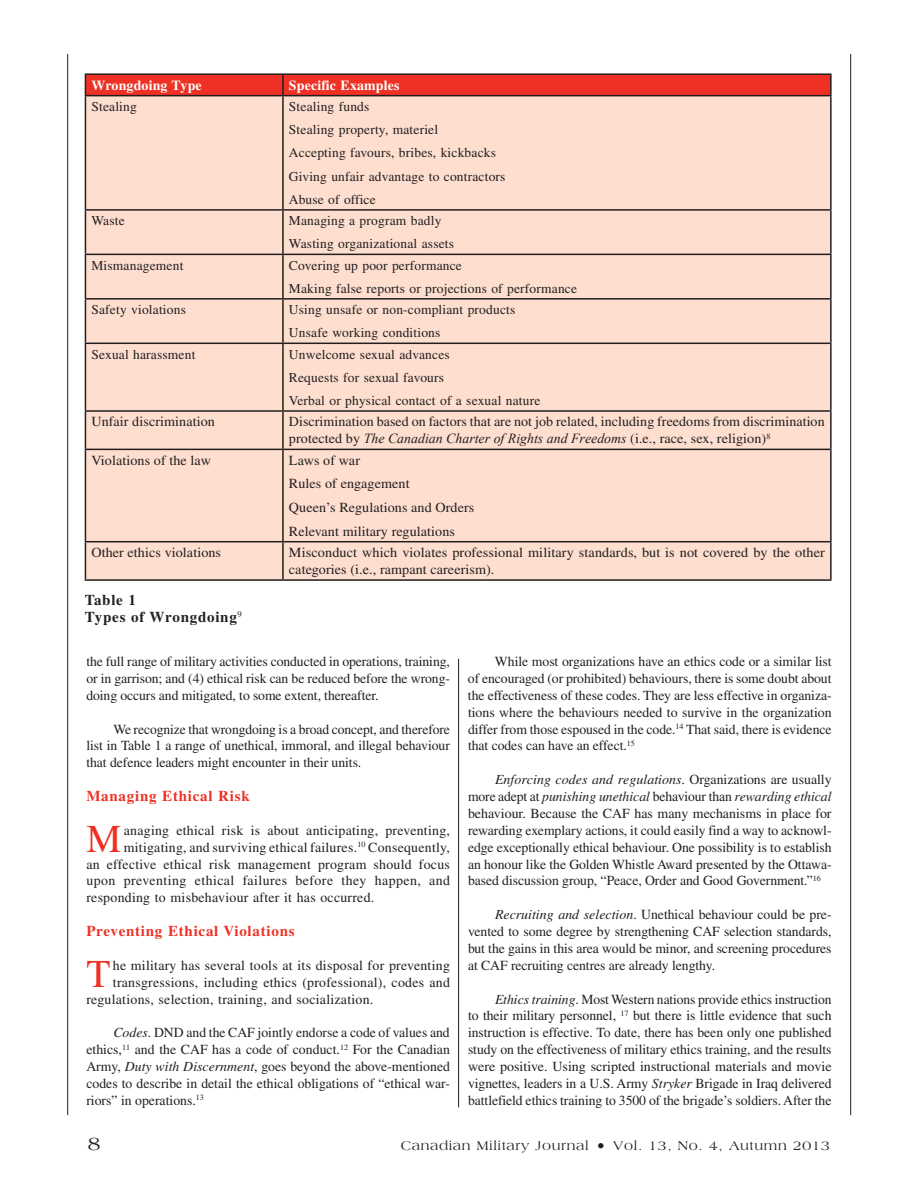
<style>
.page{position:relative;width:918px;height:1188px;background:#fff}
.page>*{position:absolute;margin:0;border:0;box-sizing:border-box;transform-origin:0 0}
.t1{font:39.3px "Times LT Std";color:#ee3124}
.t2{font:19.5px "Americana Std";color:#231f20}
.t3{font:700 15px "Times LT Std";letter-spacing:.05em;color:#ee3124}
.t4{font:700 15px/16.8px "Times LT Std";letter-spacing:.05em;color:#231f20}
.t5{font:13.8px/16.8px "Times LT Std";letter-spacing:.005em;color:#231f20;text-align:justify}
.t6{font:italic 13.8px "Times New Roman";color:#231f20}
.t7{font:13.8px "Times LT Std";letter-spacing:.03em;color:#231f20}
.t8{font:700 13.8px "Times LT Std";letter-spacing:.015em;color:#fff}
.t9{font:13.5px/23.2px "Times LT Std";letter-spacing:.01em;color:#231f20}
.t10{font:13.5px "Americana Std";letter-spacing:.05em;color:#231f20}
.s1{font-family:"Times LT Std";font-style:normal}
.s2{font-style:italic}
.s3{font-size:16.5px}
</style>
<div class="page">
<hr style="left:850px;top:54px;width:1px;height:1061px;background:#231f20">
<hr style="left:67px;top:54px;width:1px;height:1061px;background:#231f20">
<hr style="left:458px;top:659px;width:1px;height:448px;background:#231f20">
<div style="left:86px;top:96px;width:744px;height:483px;background:#fddecf"></div>
<hr style="left:85px;top:73px;width:198px;height:2px;background:#231f20">
<div style="left:85px;top:74px;width:745px;height:21px;background:#ee3124"></div>
<hr style="left:283px;top:73px;width:549px;height:2px;background:#231f20">
<hr style="left:282px;top:75px;width:2px;height:20px;background:#231f20">
<hr style="left:830px;top:75px;width:2px;height:20px;background:#231f20">
<hr style="left:85px;top:95px;width:198px;height:1px;background:#231f20">
<hr style="left:85px;top:96px;width:1px;height:113px;background:#231f20">
<hr style="left:283px;top:95px;width:549px;height:1px;background:#231f20">
<hr style="left:282px;top:96px;width:2px;height:113px;background:#231f20">
<hr style="left:830px;top:96px;width:2px;height:113px;background:#231f20">
<hr style="left:85px;top:209px;width:198px;height:2px;background:#231f20">
<hr style="left:85px;top:211px;width:1px;height:43px;background:#231f20">
<hr style="left:283px;top:209px;width:549px;height:2px;background:#231f20">
<hr style="left:282px;top:211px;width:2px;height:43px;background:#231f20">
<hr style="left:830px;top:211px;width:2px;height:43px;background:#231f20">
<hr style="left:85px;top:254px;width:198px;height:1px;background:#231f20">
<hr style="left:85px;top:255px;width:1px;height:43px;background:#231f20">
<hr style="left:283px;top:254px;width:549px;height:1px;background:#231f20">
<hr style="left:282px;top:255px;width:2px;height:43px;background:#231f20">
<hr style="left:830px;top:255px;width:2px;height:43px;background:#231f20">
<hr style="left:85px;top:298px;width:198px;height:2px;background:#231f20">
<hr style="left:85px;top:300px;width:1px;height:43px;background:#231f20">
<hr style="left:283px;top:298px;width:549px;height:2px;background:#231f20">
<hr style="left:282px;top:300px;width:2px;height:43px;background:#231f20">
<hr style="left:830px;top:300px;width:2px;height:43px;background:#231f20">
<hr style="left:85px;top:343px;width:198px;height:1px;background:#231f20">
<hr style="left:85px;top:344px;width:1px;height:66px;background:#231f20">
<hr style="left:283px;top:343px;width:549px;height:1px;background:#231f20">
<hr style="left:282px;top:344px;width:2px;height:66px;background:#231f20">
<hr style="left:830px;top:344px;width:2px;height:66px;background:#231f20">
<hr style="left:85px;top:410px;width:198px;height:2px;background:#231f20">
<hr style="left:85px;top:412px;width:1px;height:37px;background:#231f20">
<hr style="left:283px;top:410px;width:549px;height:2px;background:#231f20">
<hr style="left:282px;top:412px;width:2px;height:37px;background:#231f20">
<hr style="left:830px;top:412px;width:2px;height:37px;background:#231f20">
<hr style="left:85px;top:449px;width:198px;height:1px;background:#231f20">
<hr style="left:85px;top:450px;width:1px;height:91px;background:#231f20">
<hr style="left:283px;top:449px;width:549px;height:1px;background:#231f20">
<hr style="left:282px;top:450px;width:2px;height:91px;background:#231f20">
<hr style="left:830px;top:450px;width:2px;height:91px;background:#231f20">
<hr style="left:85px;top:541px;width:198px;height:1px;background:#231f20">
<hr style="left:85px;top:542px;width:1px;height:37px;background:#231f20">
<hr style="left:283px;top:541px;width:549px;height:1px;background:#231f20">
<hr style="left:282px;top:542px;width:2px;height:37px;background:#231f20">
<hr style="left:830px;top:542px;width:2px;height:37px;background:#231f20">
<hr style="left:85px;top:579px;width:198px;height:2px;background:#231f20">
<hr style="left:283px;top:579px;width:549px;height:2px;background:#231f20">
<p class="t8" style="left:91px;top:77px;width:112px">Wrongdoing Type</p>
<p class="t8" style="left:289px;top:77px;width:112px">Specific Examples</p>
<p class="t9" style="left:91px;top:95px;width:47px">Stealing</p>
<p class="t9" style="left:289px;top:95px;width:218px">Stealing funds<br>Stealing property, materiel<br>Accepting favours, bribes, kickbacks<br>Giving unfair advantage to contractors<br>Abuse of office</p>
<p class="t9" style="left:91px;top:209px;width:35px">Waste</p>
<p class="t9" style="left:289px;top:209px;width:167px">Managing a program badly<br>Wasting organizational assets</p>
<p class="t9" style="left:91px;top:253px;width:94px">Mismanagement</p>
<p class="t9" style="left:289px;top:253px;width:290px">Covering up poor performance<br>Making false reports or projections of performance</p>
<p class="t9" style="left:91px;top:298px;width:96px">Safety violations</p>
<p class="t9" style="left:289px;top:298px;width:228px">Using unsafe or non-compliant products<br>Unsafe working conditions</p>
<p class="t9" style="left:91px;top:342px;width:106px">Sexual harassment</p>
<p class="t9" style="left:289px;top:342px;width:253px">Unwelcome sexual advances<br>Requests for sexual favours<br>Verbal or physical contact of a sexual nature</p>
<p class="t5" style="left:91px;top:413px;width:125px">Unfair discrimination</p>
<p class="t5" style="left:289px;top:413px;width:537px">Discrimination based on factors that are not job related, including freedoms from discrimination</p>
<p class="t6" style="left:289px;top:429px;width:483px"><span class="s1">protected by</span> The Canadian Charter of Rights and Freedoms <span class="s1">(i.e., race, sex, religion)</span><sup>8</sup></p>
<p class="t5" style="left:91px;top:452px;width:121px">Violations of the law</p>
<p class="t5" style="left:289px;top:448px;width:187px;line-height:23.7px;text-align:left">Laws of war<br>Rules of engagement<br>Queen’s Regulations and Orders<br>Relevant military regulations</p>
<p class="t5" style="left:91px;top:544px;width:131px">Other ethics violations</p>
<p class="t5" style="left:289px;top:544px;width:538px">Misconduct which violates professional military standards, but is not covered by the other categories (i.e., rampant careerism).</p>
<p class="t4" style="left:85px;top:591px;width:159px">Table 1<br>Types of Wrongdoing<sup>9</sup></p>
<p class="t5" style="left:86px;top:653px;width:365px">the full range of military activities conducted in operations, training, or in garrison; and (4) ethical risk can be reduced before the wrong&shy;doing occurs and mitigated, to some extent, thereafter.</p>
<p class="t5" style="left:86px;top:721px;width:365px;text-indent:27px">We recognize that wrongdoing is a broad concept, and therefore list in Table 1 a range of unethical, immoral, and illegal behaviour that defence leaders might encounter in their units.</p>
<p class="t3" style="left:86px;top:787px;width:165px">Managing Ethical Risk</p>
<h1 class="t1" style="left:86px;top:816px;width:36px">M</h1>
<p class="t5" style="left:124px;top:822px;width:328px">anaging ethical risk is about anticipating, preventing,</p>
<p class="t5" style="left:124px;top:839px;width:328px">mitigating, and surviving ethical failures.<sup>10</sup> Consequently,</p>
<p class="t5" style="left:86px;top:856px;width:365px">an effective ethical risk management program should focus</p>
<p class="t7" style="left:86px;top:873px;width:365px">upon preventing ethical failures before they happen, and</p>
<p class="t5" style="left:86px;top:889px;width:289px">responding to misbehaviour after it has occurred.</p>
<p class="t3" style="left:86px;top:922px;width:210px">Preventing Ethical Violations</p>
<h1 class="t1" style="left:86px;top:951px;width:26px">T</h1>
<p class="t5" style="left:113px;top:957px;width:339px">he military has several tools at its disposal for preventing</p>
<p class="t5" style="left:113px;top:974px;width:339px">transgressions, including ethics (professional), codes and</p>
<p class="t5" style="left:86px;top:991px;width:289px">regulations, selection, training, and socialization.</p>
<p class="t5" style="left:86px;top:1024px;width:365px;text-indent:27px"><span class="s2">Codes</span>. DND and the CAF jointly endorse a code of values and ethics,<sup>11</sup> and the CAF has a code of conduct.<sup>12</sup> For the Canadian Army, <span class="s2">Duty with Discernment</span>, goes beyond the above-mentioned codes to describe in detail the ethical obligations of “ethical war&shy;riors” in operations.<sup>13</sup></p>
<p class="t5" style="left:468px;top:653px;width:365px;text-indent:27px">While most organizations have an ethics code or a similar list of encouraged (or prohibited) behaviours, there is some doubt about the effectiveness of these codes. They are less effective in organiza&shy;tions where the behaviours needed to survive in the organization differ from those espoused in the code.<sup>14</sup> That said, there is evidence that codes can have an effect.<sup>15</sup></p>
<p class="t5" style="left:468px;top:771px;width:365px;text-indent:27px"><span class="s2">Enforcing codes and regulations</span>. Organizations are usually more adept at <span class="s2">punishing unethical</span> behaviour than <span class="s2">rewarding ethical </span>behaviour. Because the CAF has many mechanisms in place for rewarding exemplary actions, it could easily find a way to acknowl&shy;edge exceptionally ethical behaviour. One possibility is to establish an honour like the Golden Whistle Award presented by the Ottawa&shy;based discussion group, “Peace, Order and Good Government.”<sup>16</sup></p>
<p class="t5" style="left:468px;top:906px;width:365px;text-indent:27px"><span class="s2">Recruiting and selection</span>. Unethical behaviour could be pre&shy;vented to some degree by strengthening CAF selection standards, but the gains in this area would be minor, and screening procedures at CAF recruiting centres are already lengthy.</p>
<p class="t5" style="left:468px;top:991px;width:365px;text-indent:27px"><span class="s2">Ethics training</span>. Most Western nations provide ethics instruction to their military personnel, <sup>17</sup> but there is little evidence that such instruction is effective. To date, there has been only one published study on the effectiveness of military ethics training, and the results were positive. Using scripted instructional materials and movie vignettes, leaders in a U.S. Army <span class="s2">Stryker</span> Brigade in Iraq delivered battlefield ethics training to 3500 of the brigade’s soldiers. After the</p>
<h2 class="t2" style="left:88px;top:1132px;width:14px">8</h2>
<p class="t10" style="left:401px;top:1138px;width:431px">Canadian Military Journal <span class="s3">•</span> Vol. 13, No. 4, Autumn 2013</p>
</div>
